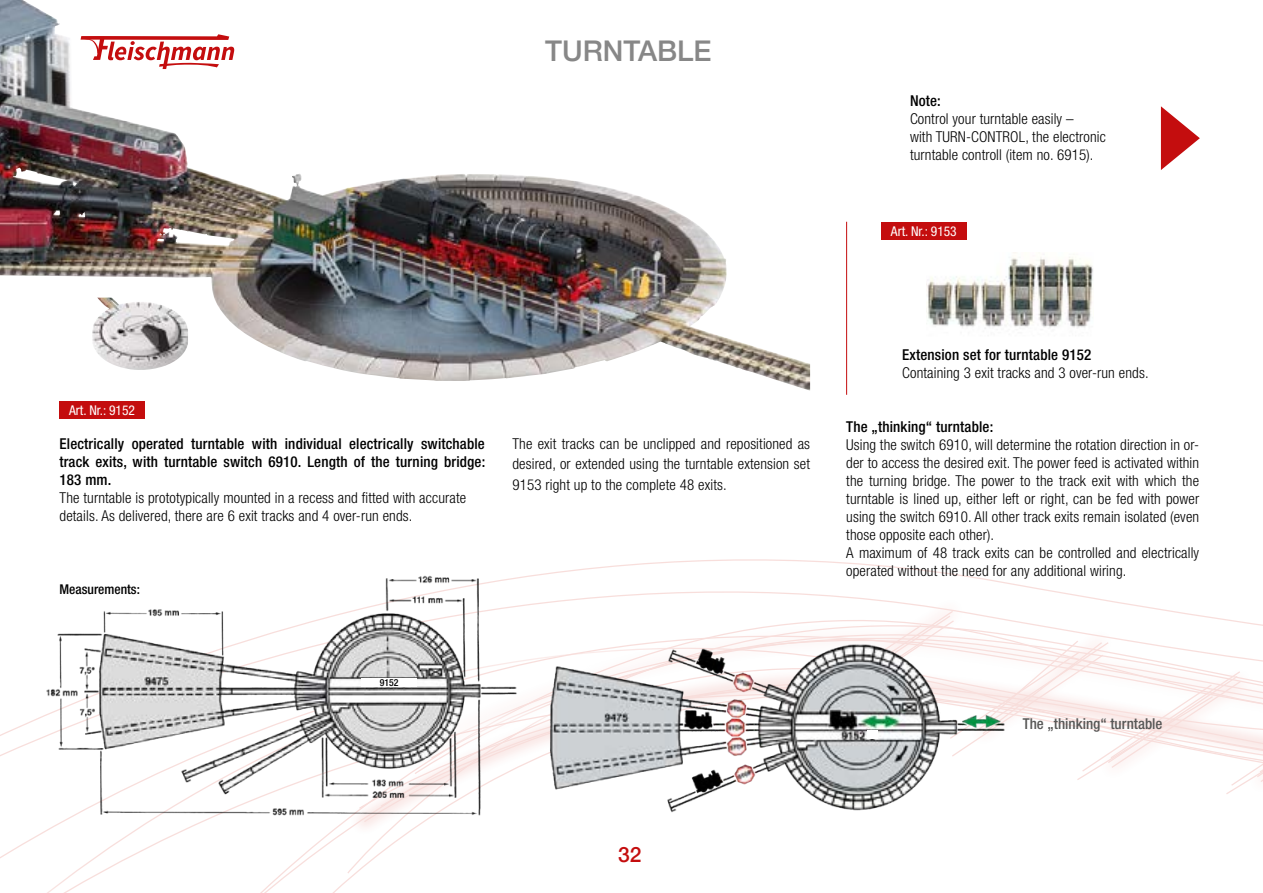
<style>
.page{position:relative;width:1263px;height:893px;background:#fff}
.page>*{position:absolute;margin:0;border:0;box-sizing:border-box;transform-origin:0 0}
.t1{font:500 28.5px "Helvetica Neue";color:#878787}
.t2{font:500 21px "Helvetica Neue";color:#c40d0e}
.t3{font:300 condensed 15px/18px "Helvetica Neue LT Std";letter-spacing:.01em;color:#000}
.t4{font:500 condensed 15px/18px "Helvetica Neue LT Std";letter-spacing:.01em;color:#000;text-align:justify}
.t5{font:500 condensed 15px "Helvetica Neue LT Std";color:#575756}
.t6{font:condensed 13.5px "Helvetica Neue LT Std";color:#fff}
.t7{font:500 condensed 13.5px "Helvetica Neue LT Std";color:#000}
.t8{font:500 condensed 9.75px "Helvetica Neue LT Std";color:#000}
</style>
<div class="page">
<svg style="left:0;top:559px;width:1263px;height:334px"></svg>
<div style="left:881px;top:222px;width:85px;height:18px;background:#c40d0e"></div>
<img style="left:0;top:0;width:810px;height:391px">
<img style="left:926px;top:257px;width:167px;height:72px">
<hr style="left:846px;top:222px;width:1px;height:173px;background:#c40d0e">
<img style="left:41px;top:561px;width:480px;height:270px">
<div style="left:361px;top:678px;width:56px;height:9px;background:#fff"></div>
<img style="left:545px;top:639px;width:460px;height:178px">
<div style="left:867px;top:730px;width:10px;height:9px;background:#fff"></div>
<img style="left:92px;top:298px;width:96px;height:73px">
<svg style="left:1161px;top:106px;width:39px;height:64px"></svg>
<div style="left:60px;top:401px;width:85px;height:18px;background:#c40d0e"></div>
<h1 class="t1" style="left:545px;top:28px;width:168px">TURNTABLE</h1>
<p class="t4" style="left:910px;top:92px;width:32px">Note:</p>
<p class="t3" style="left:910px;top:110px;width:197px">Control your turntable easily –<br>with TURN-CONTROL, the electronic turntable controll (item no. 6915).</p>
<p class="t6" style="left:891px;top:223px;width:67px">Art. Nr.: 9153</p>
<p class="t6" style="left:69px;top:402px;width:67px">Art. Nr.: 9152</p>
<p class="t4" style="left:60px;top:434px;width:427px">Electrically operated turntable with individual electrically switchable track exits, with turntable switch 6910. Length of the turning bridge:<br>183 mm.</p>
<p class="t3" style="left:60px;top:488px;width:408px">The turntable is prototypically mounted in a recess and fitted with accurate details. As delivered, there are 6 exit tracks and 4 over-run ends.</p>
<p class="t7" style="left:60px;top:581px;width:82px">Measurements:</p>
<p class="t3" style="left:512px;top:433px;width:299px;line-height:20.7px;text-align:justify">The exit tracks can be unclipped and repositioned as desired, or extended using the turntable extension set 9153 right up to the complete 48 exits.</p>
<p class="t8" style="left:380px;top:677px;width:20px">9152</p>
<p class="t4" style="left:902px;top:346px;width:191px">Extension set for turntable 9152</p>
<p class="t3" style="left:902px;top:364px;width:248px">Containing 3 exit tracks and 3 over-run ends.</p>
<p class="t4" style="left:846px;top:417px;width:148px">The „thinking“ turntable:</p>
<p class="t3" style="left:846px;top:435px;width:354px">Using the switch 6910, will determine the rotation direction in or&shy;der to access the desired exit. The power feed is activated within the turning bridge. The power to the track exit with which the turntable is lined up, either left or right, can be fed with power using the switch 6910. All other track exits remain isolated (even those opposite each other).<br>A maximum of 48 track exits can be controlled and electrically operated without the need for any additional wiring.</p>
<p class="t5" style="left:1023px;top:714px;width:141px">The „thinking“ turntable</p>
<h2 class="t2" style="left:618px;top:838px;width:25px">32</h2>
</div>
